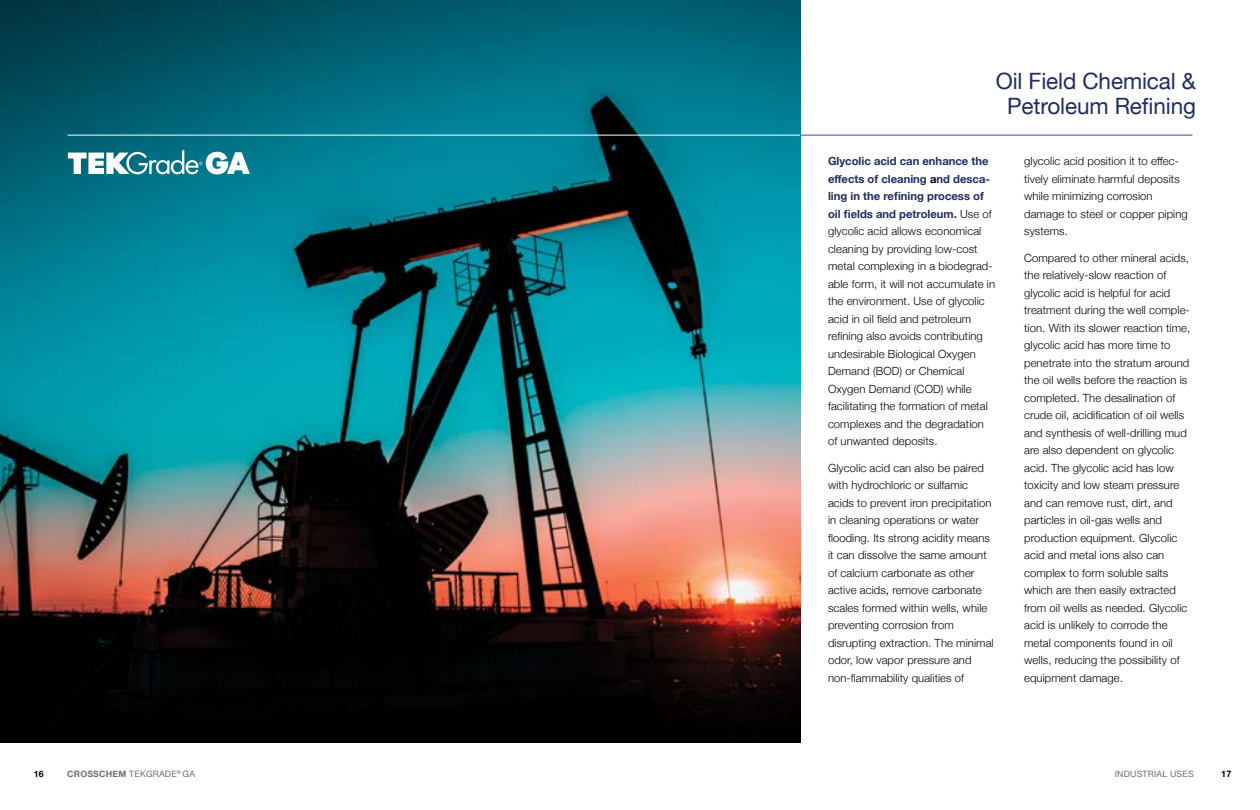
<style>
.page{position:relative;width:1260px;height:810px;background:#fff}
.page>*{position:absolute;margin:0;border:0;box-sizing:border-box;transform-origin:0 0}
.t1{font:22.5px/25px "Helvetica Neue";letter-spacing:-.005em;color:#212c62;text-align:center}
.t2{font:300 11.25px/17.5px "Helvetica Neue";letter-spacing:.01em;color:#000}
.t3{font:700 9px "Helvetica Neue";color:#000}
.t4{font:8.75px "Helvetica Neue";letter-spacing:.025em;color:#6d6e71}
.t5{font:700 8.75px "Helvetica Neue";color:#000}
.s1{font-weight:700;color:#212c62}
.s2{font-weight:700}
.s3{font-weight:400}
</style>
<div class="page">
<img style="left:0;top:0;width:800px;height:742px">
<hr style="left:800px;top:135px;width:392px;height:1px;background:#2b4f94">
<hr style="left:68px;top:135px;width:732px;height:1px;background:#fff">
<svg style="left:67px;top:150px;width:183px;height:25px"></svg>
<h1 class="t1" style="left:996px;top:70px;width:202px">Oil Field Chemical &amp;<br>Petroleum Refining</h1>
<p class="t2" style="left:828px;top:151px;width:169px"><span class="s1">Glycolic acid can enhance the effects of cleaning</span> <span class="s2">a</span><span class="s1">nd desca&shy;ling in the refining process of oil fields and petroleum.</span> Use of glycolic acid allows economical cleaning by providing low-cost metal complexing in a biodegrad&shy;able form, it will not accumulate in the environment. Use of glycolic acid in oil field and petroleum refining also avoids contributing undesirable Biological Oxygen<br>Demand (BOD) or Chemical<br>Oxygen Demand (COD) while facilitating the formation of metal complexes and the degradation of unwanted deposits.</p>
<p class="t2" style="left:828px;top:458px;width:167px">Glycolic acid can also be paired with hydrochloric or sulfamic acids to prevent iron precipitation in cleaning operations or water flooding. Its strong acidity means it can dissolve the same amount of calcium carbonate as other active acids<span class="s3">,</span> remove carbonate scales formed within wells, while preventing corrosion from disrupting extraction. The minimal odor, low vapor pressure and non-flammability qualities of</p>
<p class="t2" style="left:1024px;top:152px;width:165px">glycolic acid position it to effec&shy;tively eliminate harmful deposits while minimizing corrosion damage to steel or copper piping systems.</p>
<p class="t2" style="left:1024px;top:248px;width:168px">Compared to other mineral acids, the relatively-slow reaction of glycolic acid is helpful for acid treatment during the well comple&shy;tion. With its slower reaction time, glycolic acid has more time to penetrate into the stratum around the oil wells before the reaction is completed. The desalination of crude oil, acidification of oil wells and synthesis of well-drilling mud are also dependent on glycolic acid. The glycolic acid has low toxicity and low steam pressure and can remove rust, dirt, and particles in oil-gas wells and production equipment. Glycolic acid and metal ions also can complex to form soluble salts which are then easily extracted from oil wells as needed. Glycolic acid is unlikely to corrode the metal components found in oil wells, reducing the possibility of equipment damage.</p>
<p class="t4" style="left:67px;top:768px;width:130px"><span class="s2">CROSSCHEM</span> TEKGRADE<sup>®</sup> GA</p>
<p class="t5" style="left:34px;top:767px;width:11px">16</p>
<p class="t4" style="left:1115px;top:768px;width:80px">INDUSTRIAL USES</p>
<p class="t3" style="left:1221px;top:767px;width:12px">17</p>
</div>
